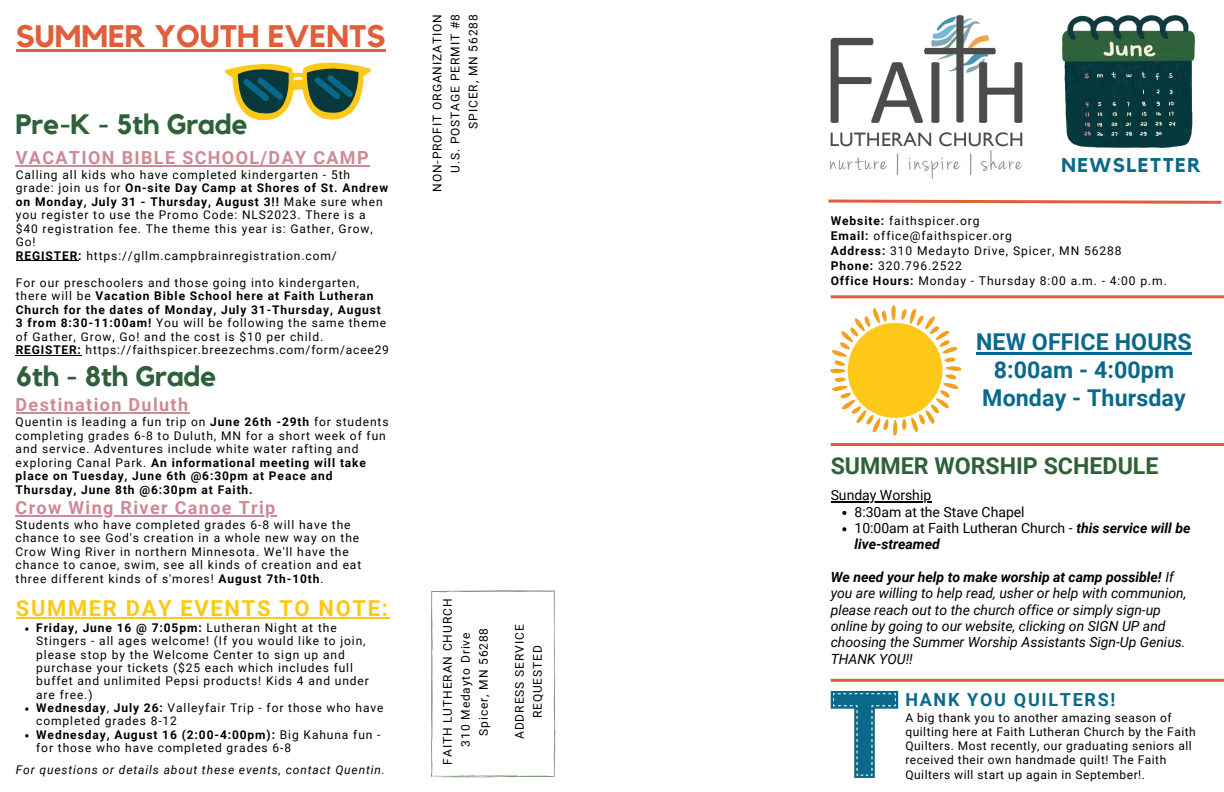
<style>
.page{position:relative;width:1224px;height:792px;background:#fff}
.page>*{position:absolute;margin:0;border:0;box-sizing:border-box;transform-origin:0 0}
.t1{font:700 31px "Kollektif";color:#e05e3a}
.t2{font:700 28px "Kollektif";color:#2e6139}
.t3{font:700 23.2px "Roboto";letter-spacing:.005em;color:#09698c}
.t4{font:700 23.2px "Roboto";color:#2e6139}
.t5{font:700 22px "Roboto";letter-spacing:.075em;color:#fdc817}
.t6{font:700 19.8px "Kollektif";letter-spacing:.075em;color:#09698c}
.t7{font:700 18px "Roboto";letter-spacing:.075em;color:#cf8994}
.t8{font:700 18px "Roboto";letter-spacing:.095em;color:#09698c}
.t9{font:italic 14px/16.3px "Roboto";color:#000}
.t10{font:italic 700 14px/16.3px "Roboto";color:#000}
.t11{font:14px "Roboto";color:#000}
.t12{font:12.1px "Roboto";letter-spacing:.075em;color:#000}
.t13{font:12px/13.5px "Roboto";letter-spacing:.075em;color:#000}
.t14{font:12px/14.2px "Roboto";letter-spacing:.045em;color:#000}
.t15{font:italic 12px "Roboto";letter-spacing:.075em;color:#000}
.s1{font-weight:700}
.s2{font-weight:400;font-style:normal}
</style>
<div class="page">
<svg style="left:828px;top:199px;width:394px;height:5px"></svg>
<hr style="left:831px;top:295px;width:393px;height:3px;background:#e05e3a">
<svg style="left:431px;top:590px;width:124px;height:188px"></svg>
<hr style="left:831px;top:443px;width:393px;height:3px;background:#e05e3a">
<hr style="left:831px;top:679px;width:393px;height:3px;background:#e05e3a">
<img style="left:830px;top:15px;width:193px;height:163px">
<img style="left:1063px;top:16px;width:131px;height:131px">
<svg style="left:224px;top:62px;width:147px;height:59px"></svg>
<svg style="left:830px;top:305px;width:132px;height:131px"></svg>
<svg style="left:831px;top:691px;width:67px;height:87px"></svg>
<hr style="left:976px;top:352px;width:216px;height:2px;background:#09698c">
<hr style="left:16px;top:515px;width:261px;height:2px;background:#cf8994">
<hr style="left:16px;top:413px;width:173px;height:1px;background:#cf8994">
<hr style="left:16px;top:49px;width:369px;height:3px;background:#e05e3a">
<hr style="left:16px;top:165px;width:354px;height:2px;background:#cf8994">
<hr style="left:16px;top:261px;width:62px;height:1px;background:#000">
<hr style="left:16px;top:355px;width:66px;height:1px;background:#000">
<svg style="left:25px;top:627px;width:4px;height:4px"></svg>
<svg style="left:25px;top:707px;width:4px;height:4px"></svg>
<svg style="left:25px;top:734px;width:4px;height:3px"></svg>
<hr style="left:16px;top:617px;width:374px;height:2px;background:#fdc817">
<svg style="left:842px;top:511px;width:4px;height:4px"></svg>
<svg style="left:842px;top:527px;width:4px;height:4px"></svg>
<hr style="left:831px;top:502px;width:100px;height:1px;background:#000">
<p class="t1" style="left:16px;top:21px;width:371px">SUMMER YOUTH EVENTS</p>
<p class="t2" style="left:16px;top:111px;width:234px">Pre-K - 5th Grade</p>
<p class="t7" style="left:16px;top:147px;width:354px">VACATION BIBLE SCHOOL/DAY CAMP</p>
<p class="t13" style="left:16px;top:168px;width:374px">Calling all kids who have completed kindergarten - 5th grade: join us for <span class="s1">On-site Day Camp at Shores of St. Andrew on Monday, July 31 - Thursday, August 3!!</span> Make sure when you register to use the Promo Code: NLS2023. There is a $40 registration fee. The theme this year is: Gather, Grow, Go!</p>
<p class="t13" style="left:16px;top:249px;width:322px"><span class="s1">REGISTER:</span> https://gllm.campbrainregistration.com/</p>
<p class="t13" style="left:16px;top:276px;width:372px">For our preschoolers and those going into kindergarten, there will be <span class="s1">Vacation Bible School here at Faith Lutheran Church for the dates of Monday, July 31-Thursday, August 3 from 8:30-11:00am!</span> You will be following the same theme of Gather, Grow, Go! and the cost is $10 per child.</p>
<p class="t13" style="left:16px;top:343px;width:375px"><span class="s1">REGISTER:</span> https://faithspicer.breezechms.com/form/acee29</p>
<p class="t2" style="left:16px;top:363px;width:203px">6th - 8th Grade</p>
<p class="t7" style="left:16px;top:395px;width:174px">Destination Duluth</p>
<p class="t13" style="left:16px;top:415px;width:374px">Quentin is leading a fun trip on <span class="s1">June 26th -29th</span> for students completing grades 6-8 to Duluth, MN for a short week of fun and service. Adventures include white water rafting and exploring Canal Park. <span class="s1">An informational meeting will take place on Tuesday, June 6th @6:30pm at Peace and Thursday, June 8th @6:30pm at Faith.</span></p>
<p class="t7" style="left:16px;top:497px;width:261px">Crow Wing River Canoe Trip</p>
<p class="t13" style="left:16px;top:518px;width:347px">Students who have completed grades 6-8 will have the chance to see God's creation in a whole new way on the Crow Wing River in northern Minnesota. We'll have the chance to canoe, swim, see all kinds of creation and eat three different kinds of s'mores! <span class="s1">August 7th-10th</span>.</p>
<p class="t5" style="left:16px;top:596px;width:374px">SUMMER DAY EVENTS TO NOTE:</p>
<p class="t13" style="left:36px;top:621px;width:334px"><span class="s1">Friday, June 16 @ 7:05pm:</span> Lutheran Night at the Stingers - all ages welcome! (If you would like to join, please stop by the Welcome Center to sign up and purchase your tickets ($25 each which includes full buffet and unlimited Pepsi products! Kids 4 and under are free.)</p>
<p class="t13" style="left:36px;top:701px;width:349px"><span class="s1">Wednesday</span>, <span class="s1">July 26:</span> Valleyfair Trip - for those who have completed grades 8-12</p>
<p class="t13" style="left:36px;top:728px;width:346px"><span class="s1">Wednesday, August 16 (2:00-4:00pm):</span> Big Kahuna fun - for those who have completed grades 6-8</p>
<p class="t15" style="left:16px;top:763px;width:371px">For questions or details about these events, contact Quentin.</p>
<p class="t13" style="left:431px;top:192px;width:179px;rotate:-90deg">NON-PROFIT ORGANIZATION</p>
<p class="t13" style="left:449px;top:173px;width:160px;rotate:-90deg">U.S. POSTAGE PERMIT #8</p>
<p class="t13" style="left:467px;top:129px;width:116px;rotate:-90deg">SPICER, MN 56288</p>
<p class="t13" style="left:441px;top:765px;width:167px;rotate:-90deg">FAITH LUTHERAN CHURCH</p>
<p class="t13" style="left:459px;top:747px;width:116px;rotate:-90deg">310 Medayto Drive</p>
<p class="t13" style="left:477px;top:736px;width:109px;rotate:-90deg">Spicer, MN 56288</p>
<p class="t13" style="left:513px;top:739px;width:116px;rotate:-90deg">ADDRESS SERVICE</p>
<p class="t13" style="left:531px;top:718px;width:75px;rotate:-90deg">REQUESTED</p>
<p class="t6" style="left:1061px;top:156px;width:141px">NEWSLETTER</p>
<p class="t12" style="left:831px;top:213px;width:150px"><span class="s1">Website:</span> faithspicer.org</p>
<p class="t12" style="left:831px;top:228px;width:183px"><span class="s1">Email:</span> office@faithspicer.org</p>
<p class="t12" style="left:831px;top:243px;width:292px"><span class="s1">Address:</span> 310 Medayto Drive, Spicer, MN 56288</p>
<p class="t12" style="left:831px;top:258px;width:133px"><span class="s1">Phone:</span> 320.796.2522</p>
<p class="t12" style="left:831px;top:273px;width:338px"><span class="s1">Office Hours:</span> Monday - Thursday 8:00 a.m. - 4:00 p.m.</p>
<p class="t3" style="left:976px;top:329px;width:217px">NEW OFFICE HOURS</p>
<p class="t3" style="left:994px;top:357px;width:182px">8:00am - 4:00pm</p>
<p class="t3" style="left:982px;top:384px;width:205px">Monday - Thursday</p>
<p class="t4" style="left:831px;top:452px;width:329px">SUMMER WORSHIP SCHEDULE</p>
<p class="t11" style="left:831px;top:487px;width:102px">Sunday Worship</p>
<p class="t11" style="left:854px;top:504px;width:172px">8:30am at the Stave Chapel</p>
<p class="t10" style="left:854px;top:520px;width:338px"><span class="s2">10:00am at Faith Lutheran Church -</span> this service will be live-streamed</p>
<p class="t9" style="left:831px;top:569px;width:357px"><span class="s1">We need your help to make worship at camp possible!</span> If you are willing to help read, usher or help with communion, please reach out to the church office or simply sign-up online by going to our website, clicking on SIGN UP and choosing the Summer Worship Assistants Sign-Up Genius.<br>THANK YOU!!</p>
<p class="t8" style="left:905px;top:689px;width:211px">HANK YOU QUILTERS!</p>
<p class="t14" style="left:905px;top:710px;width:292px">A big thank you to another amazing season of quilting here at Faith Lutheran Church by the Faith Quilters. Most recently, our graduating seniors all received their own handmade quilt! The Faith Quilters will start up again in September!.</p>
</div>
